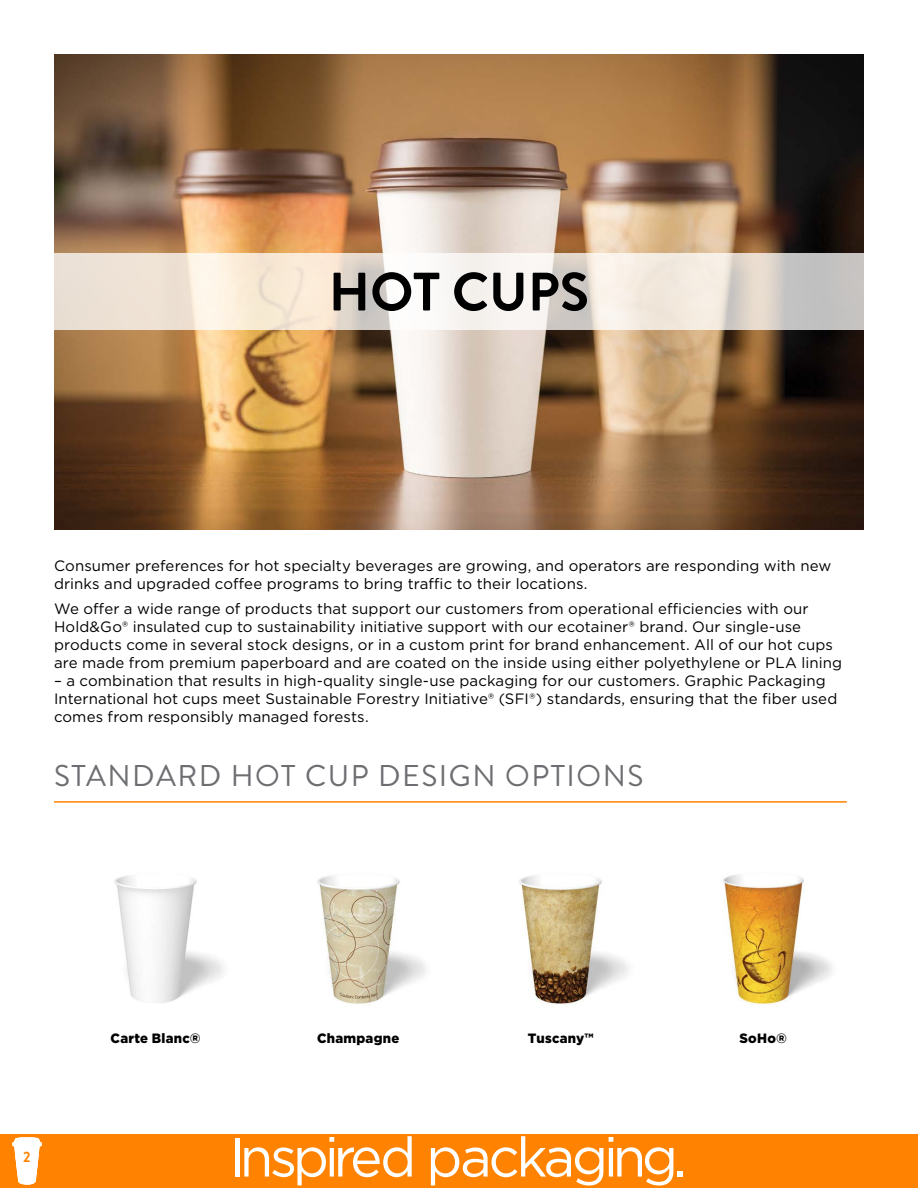
<style>
.page{position:relative;width:918px;height:1188px;background:#fff}
.page>*{position:absolute;margin:0;border:0;box-sizing:border-box;transform-origin:0 0}
.t1{font:700 54px "Brandon Grotesque";color:#000}
.t2{font:30px "Brandon Grotesque";letter-spacing:.05em;color:#6d6e71}
.t3{font:15px/18px "Gotham";letter-spacing:.005em;color:#000}
.t4{font:700 15px "Brandon Grotesque";color:#ff8300;scale:.95 1}
.t5{font:900 13.5px "Gotham";letter-spacing:.02em;color:#000}
</style>
<div class="page">
<div style="left:0;top:1134px;width:918px;height:54px;background:#ff8300"></div>
<svg style="left:12px;top:1137px;width:30px;height:48px"></svg>
<hr style="left:235px;top:1138px;width:4px;height:39px;background:#fff">
<svg style="left:244px;top:1136px;width:168px;height:49px"></svg>
<svg style="left:431px;top:1136px;width:172px;height:50px"></svg>
<svg style="left:609px;top:1137px;width:74px;height:49px"></svg>
<img style="left:114px;top:875px;width:110px;height:128px">
<img style="left:317px;top:876px;width:109px;height:128px">
<img style="left:519px;top:875px;width:109px;height:130px">
<img style="left:723px;top:875px;width:109px;height:129px">
<img style="left:54px;top:54px;width:810px;height:475px">
<svg style="left:54px;top:253px;width:810px;height:77px"></svg>
<hr style="left:54px;top:801px;width:793px;height:2px;background:#ff8300">
<h1 class="t1" style="left:329px;top:254px;width:262px">HOT CUPS</h1>
<p class="t3" style="left:54px;top:557px;width:779px">Consumer preferences for hot specialty beverages are growing, and operators are responding with new drinks and upgraded coffee programs to bring traffic to their locations.</p>
<p class="t3" style="left:54px;top:599px;width:790px">We offer a wide range of products that support our customers from operational efficiencies with our Hold&amp;Go® insulated cup to sustainability initiative support with our ecotainer® brand. Our single-use products come in several stock designs, or in a custom print for brand enhancement. All of our hot cups are made from premium paperboard and are coated on the inside using either polyethylene or PLA lining</p>
<p class="t3" style="left:54px;top:671px;width:785px">– a combination that results in high-quality single-use packaging for our customers. Graphic Packaging<br>International hot cups meet Sustainable Forestry Initiative® (SFI®) standards, ensuring that the fiber used comes from responsibly managed forests.</p>
<h2 class="t2" style="left:54px;top:755px;width:591px">STANDARD HOT CUP DESIGN OPTIONS</h2>
<p class="t4" style="left:23px;top:1147px;width:9px">2</p>
<p class="t5" style="left:111px;top:1031px;width:92px">Carte Blanc®</p>
<p class="t5" style="left:317px;top:1031px;width:84px">Champagne</p>
<p class="t5" style="left:528px;top:1031px;width:67px">Tuscany™</p>
<p class="t5" style="left:740px;top:1031px;width:49px">SoHo®</p>
</div>
